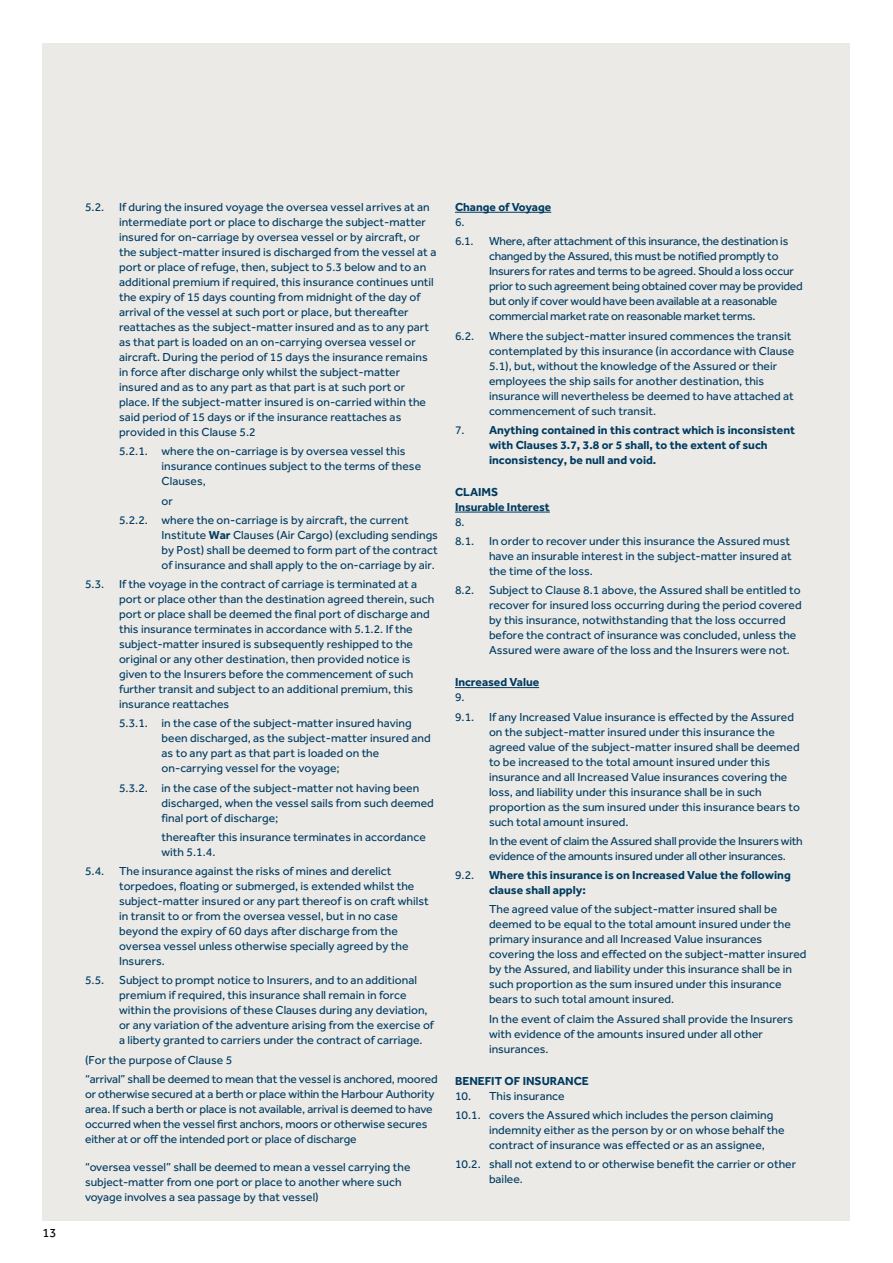
<style>
.page{position:relative;width:893px;height:1263px;background:#fff}
.page>*{position:absolute;margin:0;border:0;box-sizing:border-box;transform-origin:0 0}
.t1{font:12.75px "Effra Std";color:#000}
.t2{font:12px/15px "Effra Std";color:#003b61}
.t3{font:12px/15px "Effra Std";letter-spacing:-.02em;color:#003b61}
.t4{font:700 12px/15px "Effra Std";color:#003b61}
.s1{font-weight:700}
.s2{font-weight:400}
</style>
<div class="page">
<div style="left:43px;top:43px;width:807px;height:1177px;background:#eceae6"></div>
<hr style="left:455px;top:212px;width:96px;height:1px;background:#003b61">
<hr style="left:455px;top:512px;width:95px;height:1px;background:#003b61">
<hr style="left:455px;top:687px;width:84px;height:1px;background:#003b61">
<p class="t1" style="left:43px;top:1225px;width:15px">13</p>
<p class="t2" style="left:119px;top:199px;width:319px;text-indent:-34px">5.2. If during the insured voyage the oversea vessel arrives at an intermediate port or place to discharge the subject-matter insured for on-carriage by oversea vessel or by aircraft, or the subject-matter insured is discharged from the vessel at a port or place of refuge, then, subject to 5.3 below and to an additional premium if required, this insurance continues until the expiry of 15 days counting from midnight of the day of arrival of the vessel at such port or place, but thereafter reattaches as the subject-matter insured and as to any part as that part is loaded on an on-carrying oversea vessel or aircraft. During the period of 15 days the insurance remains in force after discharge only whilst the subject-matter insured and as to any part as that part is at such port or place. If the subject-matter insured is on-carried within the said period of 15 days or if the insurance reattaches as provided in this Clause 5.2</p>
<p class="t2" style="left:162px;top:444px;width:261px;text-indent:-43px">5.2.1. where the on-carriage is by oversea vessel this insurance continues subject to the terms of these<br>Clauses,</p>
<p class="t2" style="left:119px;top:491px;width:291px;line-height:19.2px;text-indent:43px">or<br>5.2.2. where the on-carriage is by aircraft, the current</p>
<p class="t2" style="left:162px;top:527px;width:278px;text-align:justify">Institute <span class="s1">War</span> Clauses (Air Cargo) (excluding sendings by Post) shall be deemed to form part of the contract of insurance and shall apply to the on-carriage by air.</p>
<p class="t2" style="left:119px;top:576px;width:317px;text-indent:-34px">5.3. If the voyage in the contract of carriage is terminated at a port or place other than the destination agreed therein, such port or place shall be deemed the final port of discharge and this insurance terminates in accordance with 5.1.2. If the subject-matter insured is subsequently reshipped to the original or any other destination, then provided notice is given to the Insurers before the commencement of such further transit and subject to an additional premium, this insurance reattaches</p>
<p class="t2" style="left:162px;top:716px;width:271px;text-indent:-43px">5.3.1. in the case of the subject-matter insured having been discharged, as the subject-matter insured and as to any part as that part is loaded on the on-carrying vessel for the voyage;</p>
<p class="t2" style="left:162px;top:780px;width:274px;text-indent:-43px">5.3.2. in the case of the subject-matter not having been discharged, when the vessel sails from such deemed final port of discharge;</p>
<p class="t2" style="left:162px;top:829px;width:266px">thereafter this insurance terminates in accordance with 5.1.4.</p>
<p class="t2" style="left:119px;top:863px;width:311px;text-indent:-34px">5.4. The insurance against the risks of mines and derelict torpedoes, floating or submerged, is extended whilst the subject-matter insured or any part thereof is on craft whilst in transit to or from the oversea vessel, but in no case beyond the expiry of 60 days after discharge from the oversea vessel unless otherwise specially agreed by the Insurers.</p>
<p class="t2" style="left:119px;top:973px;width:316px;text-indent:-34px">5.5. Subject to prompt notice to Insurers, and to an additional premium if required, this insurance shall remain in force within the provisions of these Clauses during any deviation, or any variation of the adventure arising from the exercise of a liberty granted to carriers under the contract of carriage.</p>
<p class="t2" style="left:85px;top:1050px;width:354px;line-height:19.4px">(For the purpose of Clause 5<br>“arrival” shall be deemed to mean that the vessel is anchored, moored</p>
<p class="t2" style="left:85px;top:1086px;width:351px">or otherwise secured at a berth or place within the Harbour Authority area. If such a berth or place is not available, arrival is deemed to have occurred when the vessel first anchors, moors or otherwise secures either at or off the intended port or place of discharge</p>
<p class="t2" style="left:85px;top:1159px;width:327px">“oversea vessel” shall be deemed to mean a vessel carrying the subject-matter from one port or place to another where such voyage involves a sea passage by that vessel)</p>
<p class="t4" style="left:455px;top:199px;width:98px">Change of Voyage</p>
<p class="t2" style="left:455px;top:212px;width:20px;line-height:19.2px">6.<br>6.1.</p>
<p class="t3" style="left:489px;top:234px;width:315px">Where, after attachment of this insurance, the destination is changed by the Assured, this must be notified promptly to Insurers for rates and terms to be agreed. Should a loss occur prior to such agreement being obtained cover may be provided but only if cover would have been available at a reasonable commercial market rate on reasonable market terms.</p>
<p class="t2" style="left:489px;top:328px;width:307px;text-indent:-34px">6.2. Where the subject-matter insured commences the transit contemplated by this insurance (in accordance with Clause 5.1), but, without the knowledge of the Assured or their employees the ship sails for another destination, this insurance will nevertheless be deemed to have attached at commencement of such transit.</p>
<p class="t4" style="left:489px;top:422px;width:308px;text-indent:-34px"><span class="s2">7.</span> Anything contained in this contract which is inconsistent with Clauses 3.7, 3.8 or 5 shall, to the extent of such inconsistency, be null and void.</p>
<p class="t4" style="left:455px;top:484px;width:96px">CLAIMS<br>Insurable Interest</p>
<p class="t2" style="left:455px;top:512px;width:337px;line-height:19.2px">8.<br>8.1. In order to recover under this insurance the Assured must</p>
<p class="t2" style="left:489px;top:548px;width:304px">have an insurable interest in the subject-matter insured at the time of the loss.</p>
<p class="t2" style="left:489px;top:583px;width:314px;text-indent:-34px">8.2. Subject to Clause 8.1 above, the Assured shall be entitled to recover for insured loss occurring during the period covered by this insurance, notwithstanding that the loss occurred before the contract of insurance was concluded, unless the Assured were aware of the loss and the Insurers were not.</p>
<p class="t4" style="left:455px;top:675px;width:86px">Increased Value</p>
<p class="t2" style="left:455px;top:688px;width:340px;line-height:19.2px">9.<br>9.1. If any Increased Value insurance is effected by the Assured</p>
<p class="t2" style="left:489px;top:724px;width:312px">on the subject-matter insured under this insurance the agreed value of the subject-matter insured shall be deemed to be increased to the total amount insured under this insurance and all Increased Value insurances covering the loss, and liability under this insurance shall be in such proportion as the sum insured under this insurance bears to such total amount insured.</p>
<p class="t3" style="left:489px;top:833px;width:315px">In the event of claim the Assured shall provide the Insurers with evidence of the amounts insured under all other insurances.</p>
<p class="t4" style="left:489px;top:867px;width:303px;text-indent:-34px"><span class="s2">9.2.</span> Where this insurance is on Increased Value the following clause shall apply:</p>
<p class="t2" style="left:489px;top:902px;width:319px">The agreed value of the subject-matter insured shall be deemed to be equal to the total amount insured under the primary insurance and all Increased Value insurances covering the loss and effected on the subject-matter insured by the Assured, and liability under this insurance shall be in such proportion as the sum insured under this insurance bears to such total amount insured.</p>
<p class="t2" style="left:489px;top:1011px;width:306px">In the event of claim the Assured shall provide the Insurers with evidence of the amounts insured under all other insurances.</p>
<p class="t4" style="left:455px;top:1073px;width:135px">BENEFIT OF INSURANCE</p>
<p class="t2" style="left:455px;top:1086px;width:320px;line-height:19.2px">10. This insurance<br>10.1. covers the Assured which includes the person claiming</p>
<p class="t2" style="left:489px;top:1122px;width:297px">indemnity either as the person by or on whose behalf the contract of insurance was effected or as an assignee,</p>
<p class="t2" style="left:489px;top:1156px;width:309px;text-indent:-34px">10.2. shall not extend to or otherwise benefit the carrier or other bailee.</p>
</div>
